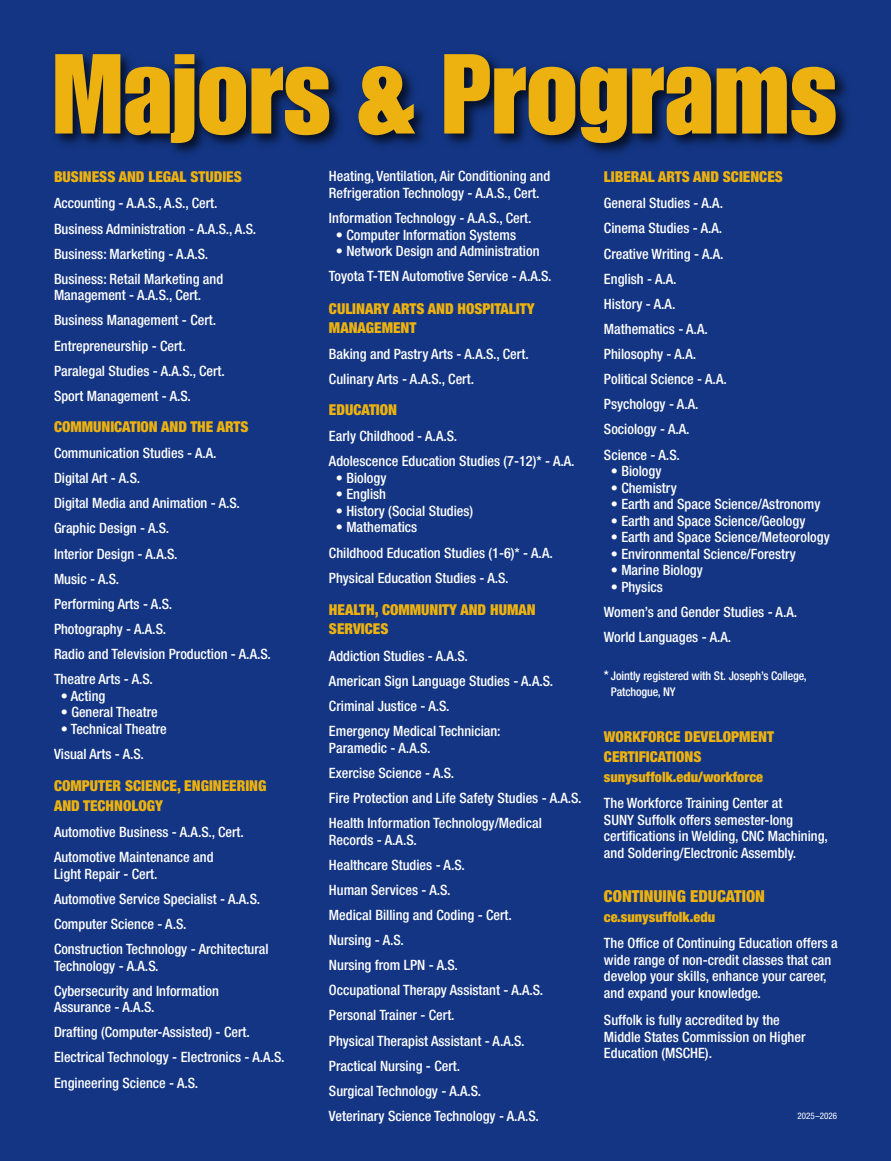
<style>
.page{position:relative;width:891px;height:1161px;background:#133583}
.page>*{position:absolute;margin:0;border:0;box-sizing:border-box;transform-origin:0 0}
.t1{font:111.15px "Impact LT Std";color:#edb20f}
.t2{font:900 condensed 16.5px "Helvetica Neue LT Std";color:#edb20f}
.t3{font:900 condensed 15px/19.5px "Helvetica Neue LT Std";color:#edb20f}
.t4{font:500 condensed 14.25px/16.5px "Helvetica Neue LT Std";color:#fff}
.t5{font:900 condensed 14.25px "Helvetica Neue LT Std";color:#edb20f}
.t6{font:500 condensed 12px/15.8px "Helvetica Neue LT Std";letter-spacing:-.01em;color:#fff}
.t7{font:condensed 9px "Helvetica Neue LT Std";color:#fff}
.s1{font-size:13.5px}
</style>
<div class="page">
<img style="left:55px;top:54px;width:793px;height:100px">
<p class="t1" style="left:53px;top:30px;width:786px">Majors &amp; Programs</p>
<p class="t3" style="left:54px;top:167px;width:189px">BUSINESS AND LEGAL STUDIES</p>
<p class="t4" style="left:54px;top:196px;width:165px">Accounting - A.A.S., A.S., Cert.</p>
<p class="t4" style="left:54px;top:222px;width:204px">Business Administration - A.A.S., A.S.</p>
<p class="t4" style="left:54px;top:247px;width:156px">Business: Marketing - A.A.S.</p>
<p class="t4" style="left:54px;top:272px;width:171px">Business: Retail Marketing and<br>Management - A.A.S., Cert.</p>
<p class="t4" style="left:54px;top:313px;width:164px">Business Management - Cert.</p>
<p class="t4" style="left:54px;top:339px;width:133px">Entrepreneurship - Cert.</p>
<p class="t4" style="left:54px;top:364px;width:172px">Paralegal Studies - A.A.S., Cert.</p>
<p class="t4" style="left:54px;top:389px;width:138px">Sport Management - A.S.</p>
<p class="t3" style="left:54px;top:417px;width:196px">COMMUNICATION AND THE ARTS</p>
<p class="t4" style="left:54px;top:446px;width:164px">Communication Studies - A.A.</p>
<p class="t4" style="left:54px;top:471px;width:88px">Digital Art - A.S.</p>
<p class="t4" style="left:54px;top:496px;width:188px">Digital Media and Animation - A.S.</p>
<p class="t4" style="left:54px;top:521px;width:117px">Graphic Design - A.S.</p>
<p class="t4" style="left:54px;top:546px;width:125px">Interior Design - A.A.S.</p>
<p class="t4" style="left:54px;top:572px;width:67px">Music - A.S.</p>
<p class="t4" style="left:54px;top:597px;width:120px">Performing Arts - A.S.</p>
<p class="t4" style="left:54px;top:622px;width:114px">Photography - A.A.S.</p>
<p class="t4" style="left:54px;top:647px;width:218px">Radio and Television Production - A.A.S.</p>
<p class="t4" style="left:54px;top:672px;width:100px">Theatre Arts - A.S.</p>
<p class="t4" style="left:61px;top:689px;width:46px">• Acting</p>
<p class="t4" style="left:61px;top:705px;width:98px">• General Theatre</p>
<p class="t4" style="left:61px;top:722px;width:107px">• Technical Theatre</p>
<p class="t4" style="left:54px;top:747px;width:92px">Visual Arts - A.S.</p>
<p class="t3" style="left:54px;top:776px;width:214px">COMPUTER SCIENCE, ENGINEERING<br>AND TECHNOLOGY</p>
<p class="t4" style="left:54px;top:825px;width:192px">Automotive Business - A.A.S., Cert.</p>
<p class="t4" style="left:54px;top:850px;width:161px">Automotive Maintenance and<br>Light Repair - Cert.</p>
<p class="t4" style="left:54px;top:892px;width:208px">Automotive Service Specialist - A.A.S.</p>
<p class="t4" style="left:54px;top:917px;width:134px">Computer Science - A.S.</p>
<p class="t4" style="left:54px;top:942px;width:216px">Construction Technology - Architectural<br>Technology - A.A.S.</p>
<p class="t4" style="left:54px;top:984px;width:167px">Cybersecurity and Information<br>Assurance - A.A.S.</p>
<p class="t4" style="left:54px;top:1025px;width:197px">Drafting (Computer-Assisted) - Cert.</p>
<p class="t4" style="left:54px;top:1050px;width:232px">Electrical Technology - Electronics - A.A.S.</p>
<p class="t4" style="left:54px;top:1076px;width:146px">Engineering Science - A.S.</p>
<p class="t4" style="left:329px;top:169px;width:223px">Heating, Ventilation, Air Conditioning and<br>Refrigeration Technology - A.A.S., Cert.</p>
<p class="t4" style="left:329px;top:211px;width:204px">Information Technology - A.A.S., Cert.</p>
<p class="t4" style="left:336px;top:228px;width:182px">• Computer Information Systems</p>
<p class="t4" style="left:336px;top:244px;width:205px">• Network Design and Administration</p>
<p class="t4" style="left:329px;top:269px;width:224px">Toyota T-TEN Automotive Service - A.A.S.</p>
<p class="t3" style="left:329px;top:299px;width:207px">CULINARY ARTS AND HOSPITALITY<br>MANAGEMENT</p>
<p class="t4" style="left:329px;top:347px;width:201px">Baking and Pastry Arts - A.A.S., Cert.</p>
<p class="t4" style="left:329px;top:372px;width:147px">Culinary Arts - A.A.S., Cert.</p>
<p class="t3" style="left:329px;top:400px;width:70px">EDUCATION</p>
<p class="t4" style="left:329px;top:429px;width:130px">Early Childhood - A.A.S.</p>
<p class="t4" style="left:329px;top:454px;width:247px">Adolescence Education Studies (7-12)* - A.A.</p>
<p class="t4" style="left:336px;top:471px;width:52px">• Biology</p>
<p class="t4" style="left:336px;top:487px;width:52px">• English</p>
<p class="t4" style="left:336px;top:504px;width:139px">• History (Social Studies)</p>
<p class="t4" style="left:336px;top:520px;width:83px">• Mathematics</p>
<p class="t4" style="left:329px;top:546px;width:225px">Childhood Education Studies (1-6)* - A.A.</p>
<p class="t4" style="left:329px;top:571px;width:181px">Physical Education Studies - A.S.</p>
<p class="t3" style="left:329px;top:600px;width:208px">HEALTH, COMMUNITY AND HUMAN<br>SERVICES</p>
<p class="t4" style="left:329px;top:649px;width:140px">Addiction Studies - A.A.S.</p>
<p class="t4" style="left:329px;top:674px;width:226px">American Sign Language Studies - A.A.S.</p>
<p class="t4" style="left:329px;top:699px;width:122px">Criminal Justice - A.S.</p>
<p class="t4" style="left:329px;top:724px;width:173px">Emergency Medical Technician:<br>Paramedic - A.A.S.</p>
<p class="t4" style="left:329px;top:766px;width:127px">Exercise Science - A.S.</p>
<p class="t4" style="left:329px;top:791px;width:254px">Fire Protection and Life Safety Studies - A.A.S.</p>
<p class="t4" style="left:329px;top:816px;width:214px">Health Information Technology/Medical<br>Records - A.A.S.</p>
<p class="t4" style="left:329px;top:858px;width:137px">Healthcare Studies - A.S.</p>
<p class="t4" style="left:329px;top:883px;width:123px">Human Services - A.S.</p>
<p class="t4" style="left:329px;top:908px;width:185px">Medical Billing and Coding - Cert.</p>
<p class="t4" style="left:329px;top:933px;width:76px">Nursing - A.S.</p>
<p class="t4" style="left:329px;top:958px;width:131px">Nursing from LPN - A.S.</p>
<p class="t4" style="left:329px;top:983px;width:216px">Occupational Therapy Assistant - A.A.S.</p>
<p class="t4" style="left:329px;top:1008px;width:127px">Personal Trainer - Cert.</p>
<p class="t4" style="left:329px;top:1034px;width:197px">Physical Therapist Assistant - A.A.S.</p>
<p class="t4" style="left:329px;top:1059px;width:133px">Practical Nursing - Cert.</p>
<p class="t4" style="left:329px;top:1084px;width:154px">Surgical Technology - A.A.S.</p>
<p class="t4" style="left:329px;top:1109px;width:211px">Veterinary Science Technology - A.A.S.</p>
<p class="t3" style="left:604px;top:167px;width:180px">LIBERAL ARTS AND SCIENCES</p>
<p class="t4" style="left:604px;top:196px;width:121px">General Studies - A.A.</p>
<p class="t4" style="left:604px;top:221px;width:120px">Cinema Studies - A.A.</p>
<p class="t4" style="left:604px;top:246px;width:121px">Creative Writing - A.A.</p>
<p class="t4" style="left:604px;top:272px;width:74px">English - A.A.</p>
<p class="t4" style="left:604px;top:297px;width:73px">History - A.A.</p>
<p class="t4" style="left:604px;top:322px;width:105px">Mathematics - A.A.</p>
<p class="t4" style="left:604px;top:347px;width:94px">Philosophy - A.A.</p>
<p class="t4" style="left:604px;top:372px;width:124px">Political Science - A.A.</p>
<p class="t4" style="left:604px;top:397px;width:96px">Psychology - A.A.</p>
<p class="t4" style="left:604px;top:422px;width:87px">Sociology - A.A.</p>
<p class="t4" style="left:604px;top:448px;width:77px">Science - A.S.</p>
<p class="t4" style="left:611px;top:464px;width:52px">• Biology</p>
<p class="t4" style="left:611px;top:481px;width:67px">• Chemistry</p>
<p class="t4" style="left:611px;top:497px;width:211px">• Earth and Space Science/Astronomy</p>
<p class="t4" style="left:611px;top:514px;width:196px">• Earth and Space Science/Geology</p>
<p class="t4" style="left:611px;top:530px;width:220px">• Earth and Space Science/Meteorology</p>
<p class="t4" style="left:611px;top:547px;width:187px">• Environmental Science/Forestry</p>
<p class="t4" style="left:611px;top:563px;width:94px">• Marine Biology</p>
<p class="t4" style="left:611px;top:580px;width:54px">• Physics</p>
<p class="t4" style="left:604px;top:605px;width:195px">Women’s and Gender Studies - A.A.</p>
<p class="t4" style="left:604px;top:630px;width:129px">World Languages - A.A.</p>
<p class="t6" style="left:611px;top:669px;width:197px;text-indent:-7px"><span class="s1">*</span> Jointly registered with St. Joseph’s College,<br>Patchogue, NY</p>
<p class="t3" style="left:604px;top:727px;width:172px">WORKFORCE DEVELOPMENT<br>CERTIFICATIONS</p>
<p class="t5" style="left:604px;top:769px;width:161px">sunysuffolk.edu/workforce</p>
<p class="t4" style="left:604px;top:796px;width:225px">The Workforce Training Center at<br>SUNY Suffolk offers semester-long certifications in Welding, CNC Machining, and Soldering/Electronic Assembly.</p>
<p class="t2" style="left:604px;top:887px;width:163px">CONTINUING EDUCATION</p>
<p class="t5" style="left:604px;top:909px;width:113px">ce.sunysuffolk.edu</p>
<p class="t4" style="left:604px;top:936px;width:235px">The Office of Continuing Education offers a wide range of non-credit classes that can develop your skills, enhance your career, and expand your knowledge.</p>
<p class="t4" style="left:604px;top:1013px;width:203px">Suffolk is fully accredited by the<br>Middle States Commission on Higher<br>Education (MSCHE).</p>
<p class="t7" style="left:798px;top:1111px;width:41px">2025–2026</p>
</div>
